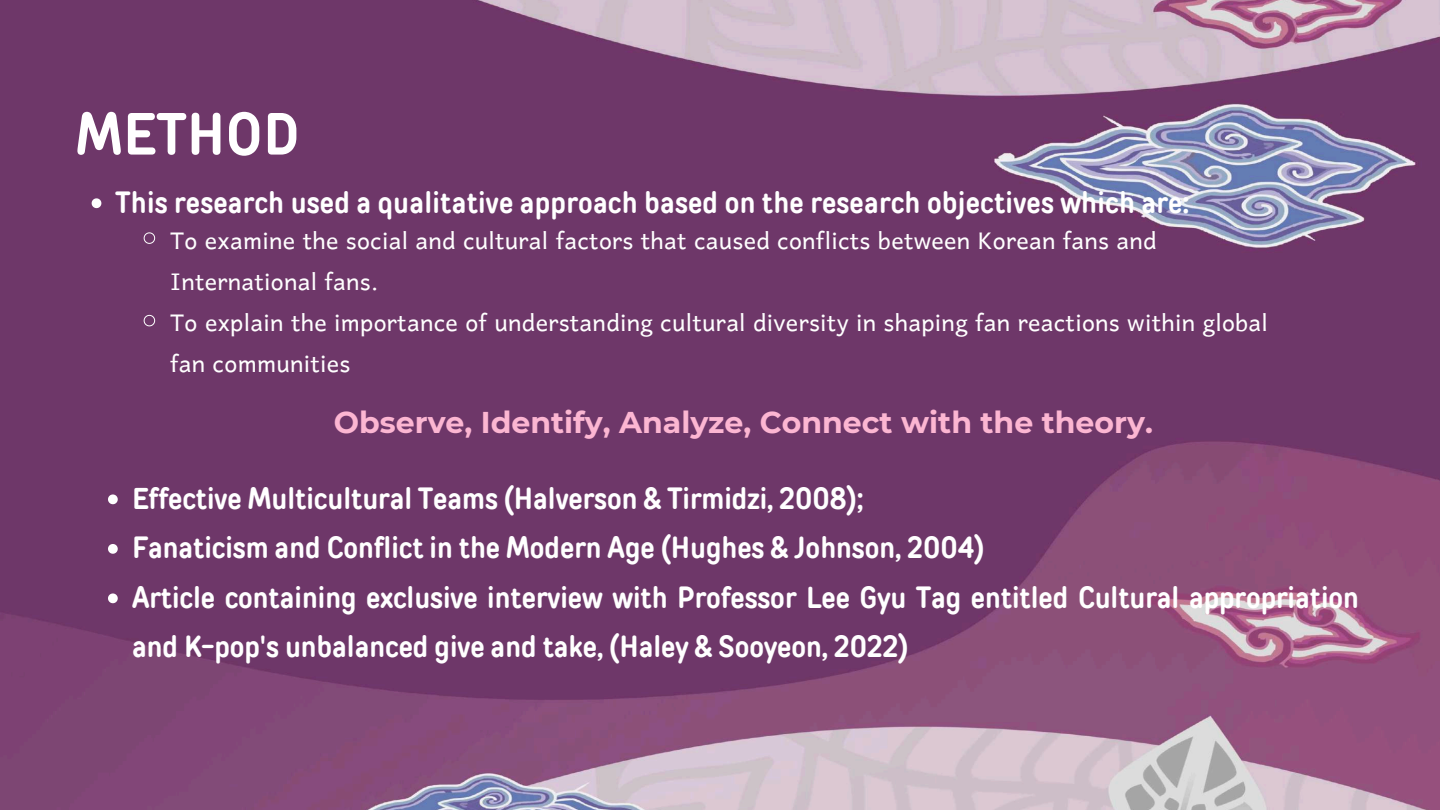
<style>
.page{position:relative;width:1440px;height:810px;background:#fff}
.page>*{position:absolute;margin:0;border:0;box-sizing:border-box;transform-origin:0 0}
.t1{font:700 59.4px "TT Rounds Condensed";letter-spacing:.01em;color:#fff}
.t2{font:31px/41.2px "Harmattan";letter-spacing:.01em;color:#fff}
.t3{font:700 30px/49.5px "TT Rounds Condensed";color:#fff}
.t4{font:700 30px "Montserrat";color:#fcb6d2}
</style>
<div class="page">
<img style="left:0;top:0;width:1440px;height:810px">
<svg style="left:108px;top:494px;width:10px;height:10px"></svg>
<svg style="left:108px;top:544px;width:10px;height:10px"></svg>
<svg style="left:108px;top:593px;width:10px;height:10px"></svg>
<svg style="left:92px;top:198px;width:9px;height:10px"></svg>
<svg style="left:143px;top:232px;width:12px;height:12px"></svg>
<svg style="left:143px;top:315px;width:12px;height:12px"></svg>
<h1 class="t1" style="left:76px;top:98px;width:225px">METHOD</h1>
<p class="t3" style="left:116px;top:177px;width:1075px">This research used a qualitative approach based on the research objectives which are:</p>
<p class="t2" style="left:170px;top:217px;width:1099px">To examine the social and cultural factors that caused conflicts between Korean fans and International fans.<br>To explain the importance of understanding cultural diversity in shaping fan reactions within global fan communities</p>
<p class="t4" style="left:334px;top:403px;width:821px">Observe, Identify, Analyze, Connect with the theory.</p>
<p class="t3" style="left:132px;top:473px;width:1228px">Effective Multicultural Teams (Halverson &amp; Tirmidzi, 2008);<br>Fanaticism and Conflict in the Modern Age (Hughes &amp; Johnson, 2004)<br>Article containing exclusive interview with Professor Lee Gyu Tag entitled Cultural appropriation and K-pop's unbalanced give and take, (Haley &amp; Sooyeon, 2022)</p>
</div>
